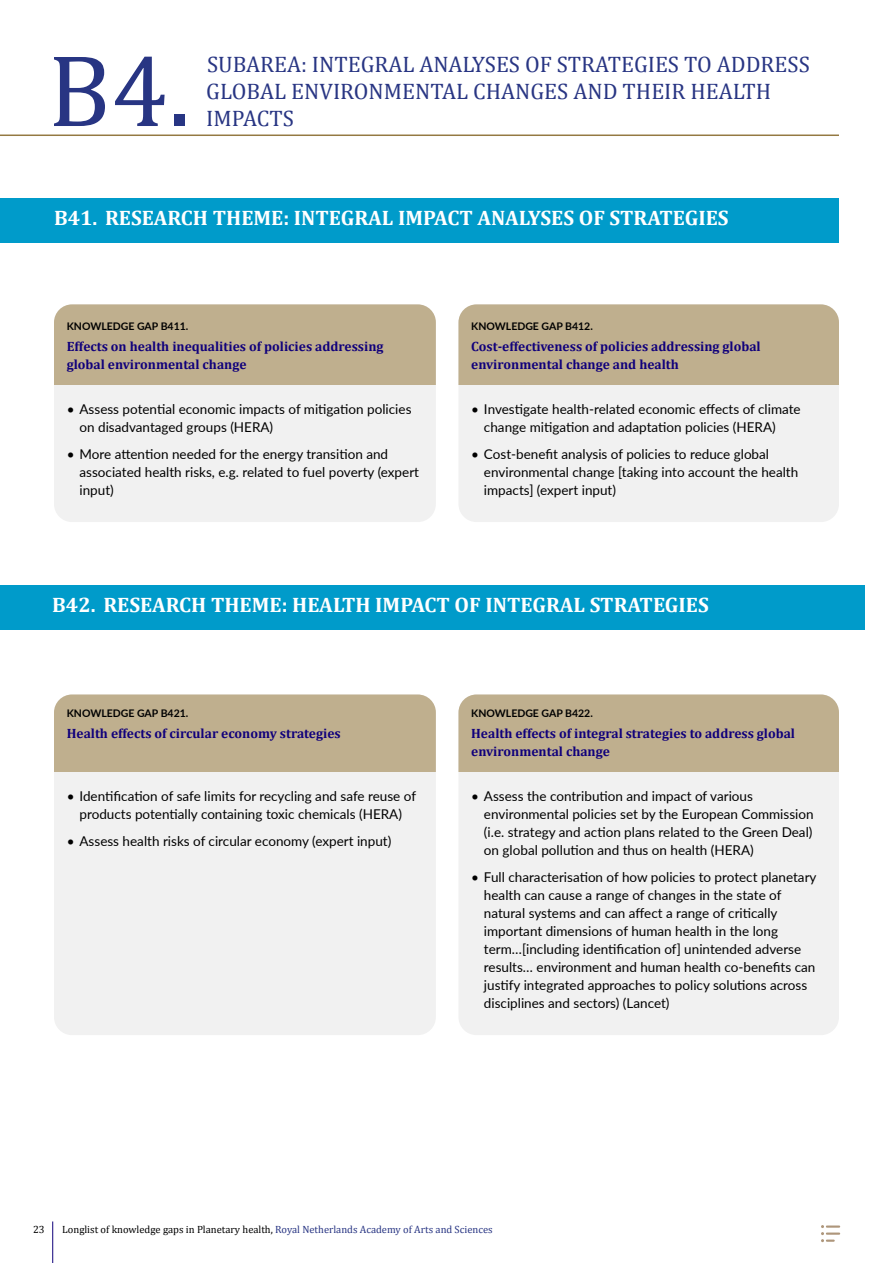
<style>
.page{position:relative;width:893px;height:1263px;background:#fff}
.page>*{position:absolute;margin:0;border:0;box-sizing:border-box;transform-origin:0 0}
.SubAreaTitle{font:103.5px "Cambria";color:#283583}
.SubAreaTitle-2{font:22.5px/27px "Cambria";color:#283583}
.SubSubAreaTitle{font:700 21px "Cambria";color:#fff}
.t1{font:13.5px/18px "Lato";color:#000}
.KnowledgeGapTitle{font:700 13.5px/18px "Cambria";color:#10007b}
.t2{font:10.5px "Cambria";color:#000}
.KnowledgeGapTitle-2{font:700 10.5px "Lato";color:#000}
.s1{color:#283583}
</style>
<div class="page">
<hr style="left:52px;top:1221px;width:1px;height:42px;background:#10007b">
<svg style="left:821px;top:1225px;width:19px;height:17px"></svg>
<div style="left:458px;top:694px;width:381px;height:341px;background:#f1f1f1;border-radius:18px"></div>
<div style="left:458px;top:694px;width:381px;height:78px;background:#bfaf8e"></div>
<div style="left:54px;top:694px;width:382px;height:341px;background:#f1f1f1;border-radius:18px"></div>
<div style="left:54px;top:694px;width:382px;height:78px;background:#bfaf8e"></div>
<div style="left:458px;top:304px;width:381px;height:218px;background:#f1f1f1;border-radius:18px"></div>
<div style="left:458px;top:304px;width:381px;height:81px;background:#bfaf8e"></div>
<div style="left:54px;top:304px;width:382px;height:218px;background:#f1f1f1;border-radius:18px"></div>
<div style="left:54px;top:304px;width:382px;height:81px;background:#bfaf8e"></div>
<hr style="left:0;top:135px;width:839px;height:1px;background:#947942">
<div style="left:0;top:198px;width:839px;height:45px;background:#009bca"></div>
<div style="left:0;top:585px;width:865px;height:45px;background:#009bca"></div>
<h3 class="SubAreaTitle" style="left:48px;top:30px;width:143px">B4.</h3>
<h3 class="SubAreaTitle-2" style="left:206px;top:51px;width:605px">SUBAREA: INTEGRAL ANALYSES OF STRATEGIES TO ADDRESS<br>GLOBAL ENVIRONMENTAL CHANGES AND THEIR HEALTH<br>IMPACTS</h3>
<h4 class="SubSubAreaTitle" style="left:54px;top:203px;width:676px">B41. RESEARCH THEME: INTEGRAL IMPACT ANALYSES OF STRATEGIES</h4>
<h5 class="KnowledgeGapTitle-2" style="left:67px;top:318px;width:123px">KNOWLEDGE GAP B411.</h5>
<h5 class="KnowledgeGapTitle" style="left:67px;top:337px;width:318px">Effects on health inequalities of policies addressing global environmental change</h5>
<p class="t1" style="left:80px;top:400px;width:333px;text-indent:-13px">• Assess potential economic impacts of mitigation policies on disadvantaged groups (HERA)</p>
<p class="t1" style="left:80px;top:445px;width:341px;text-indent:-13px">• More attention needed for the energy transition and associated health risks, e.g. related to fuel poverty (expert input)</p>
<h5 class="KnowledgeGapTitle-2" style="left:471px;top:318px;width:123px">KNOWLEDGE GAP B412.</h5>
<h5 class="KnowledgeGapTitle" style="left:471px;top:337px;width:291px">Cost-effectiveness of policies addressing global environmental change and health</h5>
<p class="t1" style="left:484px;top:400px;width:318px;text-indent:-13px">• Investigate health-related economic effects of climate change mitigation and adaptation policies (HERA)</p>
<p class="t1" style="left:484px;top:445px;width:316px;text-indent:-13px">• Cost-benefit analysis of policies to reduce global environmental change [taking into account the health impacts] (expert input)</p>
<h4 class="SubSubAreaTitle" style="left:52px;top:590px;width:658px">B42. RESEARCH THEME: HEALTH IMPACT OF INTEGRAL STRATEGIES</h4>
<h5 class="KnowledgeGapTitle-2" style="left:67px;top:705px;width:123px">KNOWLEDGE GAP B421.</h5>
<h5 class="KnowledgeGapTitle" style="left:67px;top:724px;width:276px">Health effects of circular economy strategies</h5>
<p class="t1" style="left:67px;top:787px;width:351px;text-align:center">• Identification of safe limits for recycling and safe reuse of products potentially containing toxic chemicals (HERA)</p>
<p class="t1" style="left:67px;top:832px;width:326px">• Assess health risks of circular economy (expert input)</p>
<h5 class="KnowledgeGapTitle-2" style="left:471px;top:705px;width:123px">KNOWLEDGE GAP B422.</h5>
<h5 class="KnowledgeGapTitle" style="left:471px;top:724px;width:325px">Health effects of integral strategies to address global environmental change</h5>
<p class="t1" style="left:484px;top:787px;width:331px;text-indent:-13px">• Assess the contribution and impact of various environmental policies set by the European Commission (i.e. strategy and action plans related to the Green Deal) on global pollution and thus on health (HERA)</p>
<p class="t1" style="left:484px;top:868px;width:334px;text-indent:-13px">• Full characterisation of how policies to protect planetary health can cause a range of changes in the state of natural systems and can affect a range of critically important dimensions of human health in the long term…[including identification of] unintended adverse results… environment and human health co-benefits can justify integrated approaches to policy solutions across disciplines and sectors) (Lancet)</p>
<p class="t2" style="left:33px;top:1223px;width:13px">23</p>
<p class="t2" style="left:62px;top:1223px;width:432px">Longlist of knowledge gaps in Planetary health, <span class="s1">Royal Netherlands Academy of Arts and Sciences</span></p>
</div>
